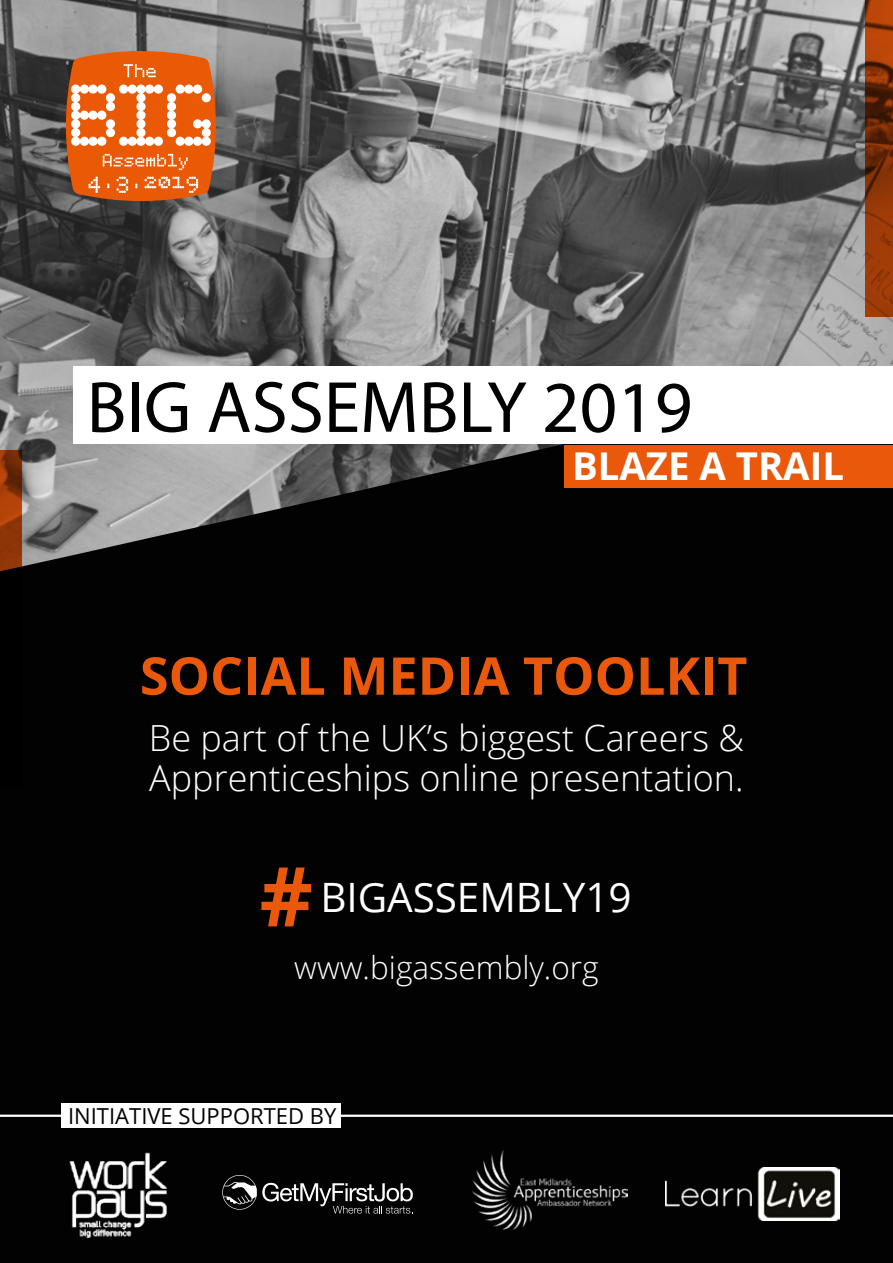
<style>
.page{position:relative;width:893px;height:1263px;background:#fff}
.page>*{position:absolute;margin:0;border:0;box-sizing:border-box;transform-origin:0 0}
.t1{font:700 82.5px "Open Sans";color:#ea580c}
.t2{font:73.2px "Myriad Pro";color:#000}
.t3{font:700 52.05px "Open Sans";color:#ea580c}
.t4{font:40.5px "Open Sans";color:#fff}
.t5{font:700 38.25px "Open Sans";color:#fff}
.t6{font:300 36px/40.5px "Open Sans";color:#fff}
.t7{font:300 31.5px "Open Sans";color:#fff}
.t8{font:22.05px "Open Sans";color:#000}
</style>
<div class="page">
<div style="left:0;top:571px;width:893px;height:692px;background:#020203"></div>
<svg style="left:0;top:1114px;width:893px;height:3px"></svg>
<div style="left:62px;top:1103px;width:279px;height:25px;background:#fff"></div>
<svg style="left:222px;top:1175px;width:191px;height:38px;background:#323233"></svg>
<img style="left:0;top:0;width:893px;height:571px">
<div style="left:73px;top:366px;width:820px;height:77px;background:#fff"></div>
<div style="left:564px;top:445px;width:329px;height:43px;background:#ea580c"></div>
<svg style="left:66px;top:51px;width:150px;height:150px;background:#e37738"></svg>
<svg style="left:865px;top:0;width:28px;height:317px;background:#8a3306"></svg>
<svg style="left:0;top:450px;width:21px;height:337px;background:#331202"></svg>
<h2 class="t2" style="left:87px;top:362px;width:607px">BIG ASSEMBLY 2019</h2>
<p class="t5" style="left:572px;top:439px;width:274px">BLAZE A TRAIL</p>
<h3 class="t3" style="left:140px;top:639px;width:609px">SOCIAL MEDIA TOOLKIT</h3>
<p class="t6" style="left:149px;top:717px;width:597px">Be part of the UK’s biggest Careers &amp;<br>Apprenticeships online presentation.</p>
<h1 class="t1" style="left:260px;top:838px;width:55px">#</h1>
<p class="t4" style="left:320px;top:869px;width:313px">BIGASSEMBLY19</p>
<p class="t7" style="left:294px;top:946px;width:306px">www.bigassembly.org</p>
<p class="t8" style="left:68px;top:1100px;width:270px">INITIATIVE SUPPORTED BY</p>
</div>
